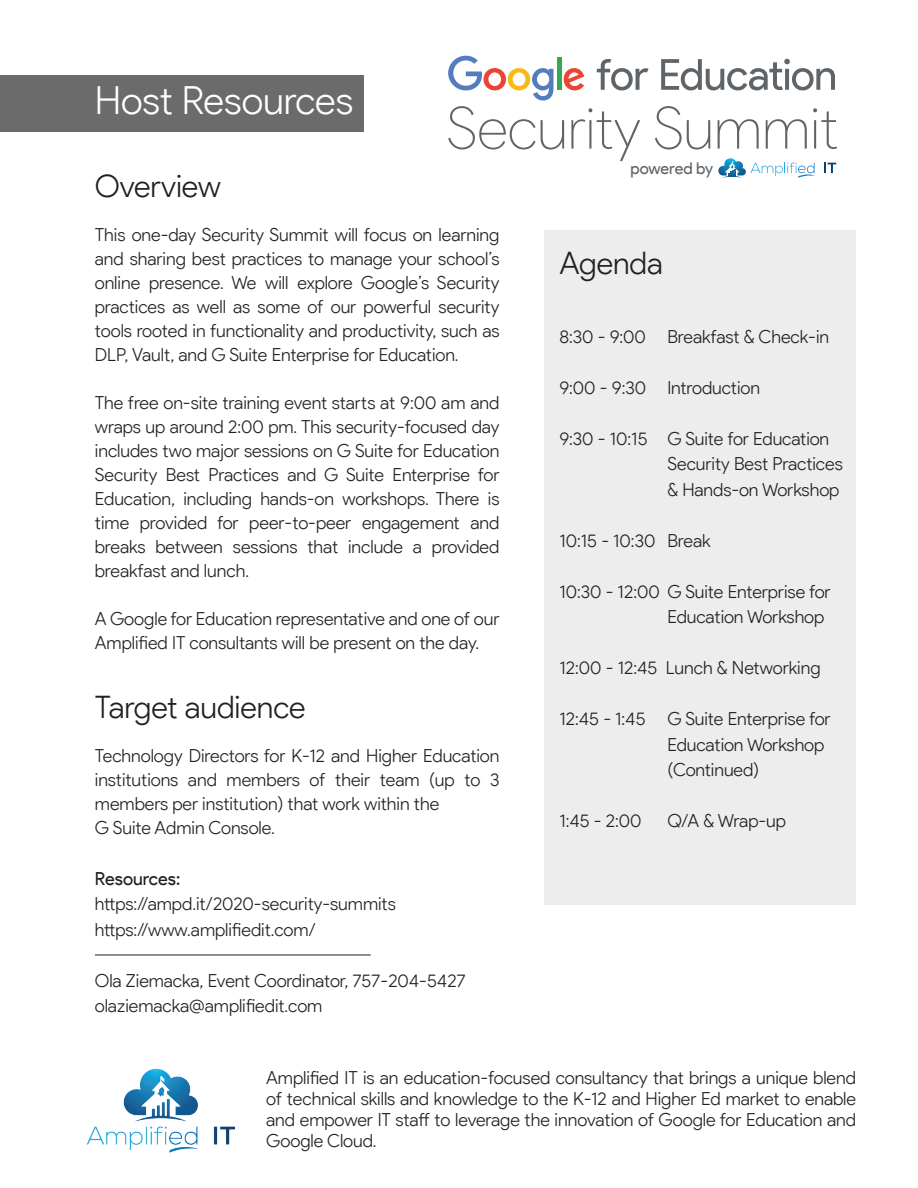
<style>
.page{position:relative;width:918px;height:1188px;background:#fff}
.page>*{position:absolute;margin:0;border:0;box-sizing:border-box;transform-origin:0 0}
.t1{font:100 58.05px "Product Sans";color:#5f6468}
.t2{font:300 38.7px "Product Sans";letter-spacing:-.005em;color:#fff}
.t3{font:300 30.9px "Product Sans";letter-spacing:-.005em;color:#231f20}
.t4{font:300 18px/24px "Product Sans";color:#231f20}
.t5{font:18px "Product Sans";color:#231f20}
.t6{font:16.2px "Product Sans";letter-spacing:-.01em;color:#5f6468}
</style>
<div class="page">
<div style="left:545px;top:230px;width:311px;height:674px;background:#ededed"></div>
<svg style="left:448px;top:56px;width:105px;height:45px"></svg>
<hr style="left:557px;top:57px;width:4px;height:33px;background:#33a952">
<svg style="left:564px;top:68px;width:20px;height:22px"></svg>
<svg style="left:597px;top:59px;width:52px;height:31px"></svg>
<svg style="left:661px;top:59px;width:174px;height:31px"></svg>
<svg style="left:824px;top:163px;width:12px;height:10px"></svg>
<svg style="left:718px;top:158px;width:97px;height:20px"></svg>
<div style="left:0;top:75px;width:363px;height:57px;background:#6b6b6b"></div>
<img style="left:86px;top:1068px;width:149px;height:85px">
<hr style="left:95px;top:954px;width:276px;height:2px;background:#6b6b6b">
<h2 class="t2" style="left:95px;top:77px;width:260px">Host Resources</h2>
<h1 class="t1" style="left:447px;top:93px;width:393px">Security Summit</h1>
<p class="t6" style="left:630px;top:158px;width:84px">powered by</p>
<h3 class="t3" style="left:95px;top:168px;width:127px">Overview</h3>
<p class="t4" style="left:95px;top:222px;width:406px;text-align:justify">This one-day Security Summit will focus on learning and sharing best practices to manage your school’s online presence. We will explore Google’s Security practices as well as some of our powerful security tools rooted in functionality and productivity, such as DLP, Vault, and G Suite Enterprise for Education.</p>
<p class="t4" style="left:95px;top:390px;width:406px;text-align:justify">The free on-site training event starts at 9:00 am and wraps up around 2:00 pm. This security-focused day includes two major sessions on G Suite for Education Security Best Practices and G Suite Enterprise for Education, including hands-on workshops. There is time provided for peer-to-peer engagement and breaks between sessions that include a provided breakfast and lunch.</p>
<p class="t4" style="left:95px;top:606px;width:406px">A Google for Education representative and one of our<br>Amplified IT consultants will be present on the day.</p>
<h3 class="t3" style="left:559px;top:244px;width:105px">Agenda</h3>
<p class="t4" style="left:559px;top:325px;width:271px">8:30 - 9:00 Breakfast &amp; Check-in</p>
<p class="t4" style="left:559px;top:376px;width:202px">9:00 - 9:30 Introduction</p>
<p class="t4" style="left:667px;top:426px;width:177px;line-height:25.5px;text-indent:-108px">9:30 - 10:15 G Suite for Education<br>Security Best Practices &amp; Hands-on Workshop</p>
<p class="t4" style="left:559px;top:529px;width:153px">10:15 - 10:30 Break</p>
<p class="t4" style="left:667px;top:579px;width:165px;line-height:25.5px;text-indent:-108px">10:30 - 12:00 G Suite Enterprise for<br>Education Workshop</p>
<p class="t4" style="left:559px;top:656px;width:263px">12:00 - 12:45 Lunch &amp; Networking</p>
<p class="t4" style="left:667px;top:706px;width:165px;line-height:25.5px;text-indent:-108px">12:45 - 1:45 G Suite Enterprise for<br>Education Workshop (Continued)</p>
<p class="t4" style="left:559px;top:809px;width:84px">1:45 - 2:00</p>
<p class="t4" style="left:667px;top:809px;width:120px">Q/A &amp; Wrap-up</p>
<h3 class="t3" style="left:95px;top:689px;width:212px">Target audience</h3>
<p class="t4" style="left:95px;top:743px;width:406px">Technology Directors for K-12 and Higher Education institutions and members of their team (up to 3 members per institution) that work within the<br>G Suite Admin Console.</p>
<p class="t5" style="left:95px;top:867px;width:87px">Resources:</p>
<p class="t4" style="left:95px;top:891px;width:303px;line-height:25.5px">https://ampd.it/2020-security-summits https://www.amplifiedit.com/</p>
<p class="t4" style="left:95px;top:968px;width:372px;line-height:25.5px">Ola Ziemacka, Event Coordinator, 757-204-5427 olaziemacka@amplifiedit.com</p>
<p class="t4" style="left:266px;top:1068px;width:591px;line-height:21px;text-align:justify">Amplified IT is an education-focused consultancy that brings a unique blend of technical skills and knowledge to the K-12 and Higher Ed market to enable and empower IT staff to leverage the innovation of Google for Education and Google Cloud.</p>
</div>
